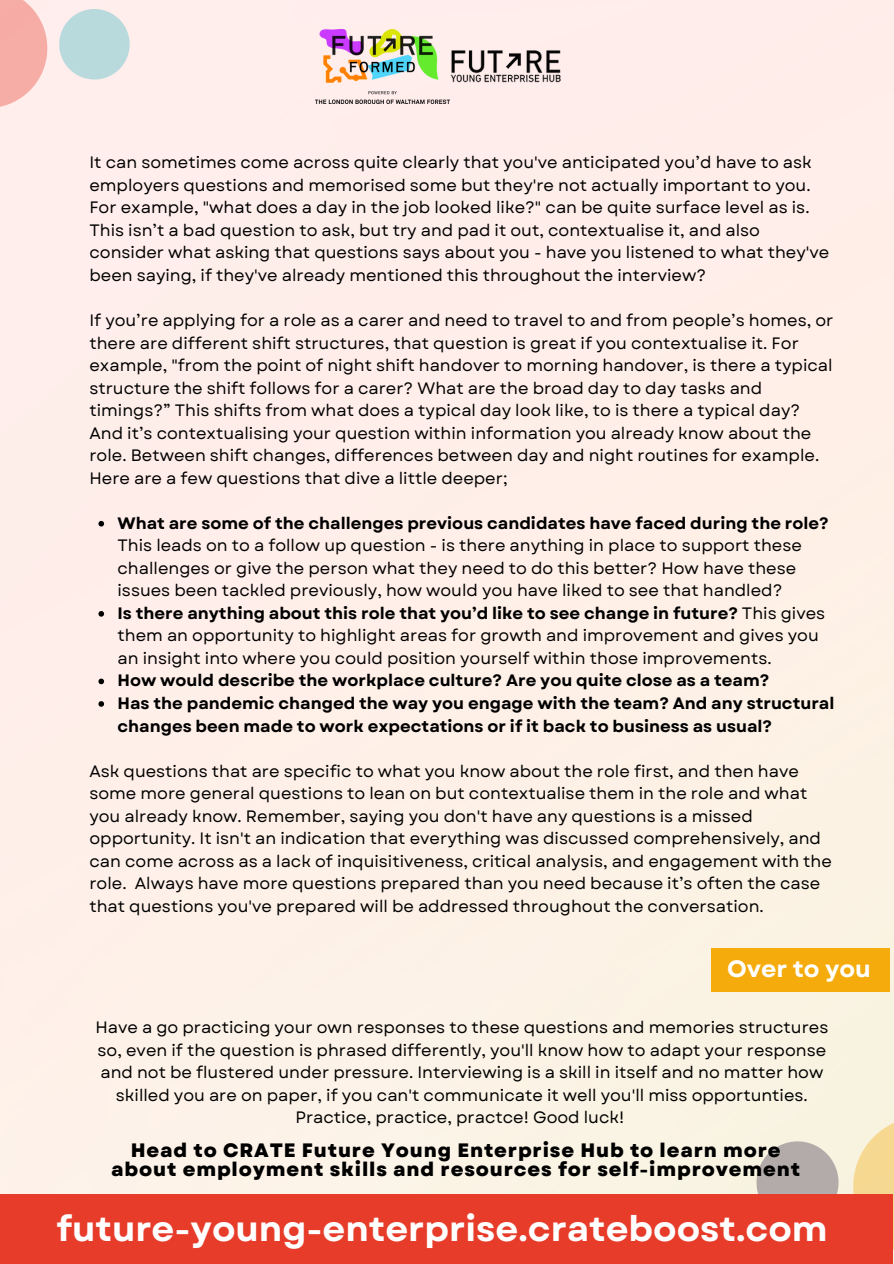
<style>
.page{position:relative;width:894px;height:1264px;background:#fff}
.page>*{position:absolute;margin:0;border:0;box-sizing:border-box;transform-origin:0 0}
.t1{font:700 35.25px "Garet";color:#fff}
.t2{font:700 23.55px "Garet";color:#fff}
.t3{font:800 19.35px/19.4px "Garet";letter-spacing:.045em;color:#000;text-align:center}
.t4{font:16.5px/22.5px "Garet";color:#000}
.t5{font:700 16.5px/22.5px "Garet";color:#000}
.s1{font-weight:700}
</style>
<div class="page">
<div style="left:0;top:0;width:893px;height:1193px;background:#feefe8"></div>
<svg style="left:0;top:0;width:130px;height:131px;background:#ecd9d7"></svg>
<svg style="left:743px;top:1087px;width:150px;height:176px;background:#e8dfc9"></svg>
<img style="left:315px;top:29px;width:134px;height:74px">
<img style="left:449px;top:50px;width:112px;height:33px">
<svg style="left:98px;top:521px;width:6px;height:5px"></svg>
<svg style="left:98px;top:611px;width:6px;height:5px"></svg>
<svg style="left:98px;top:678px;width:6px;height:6px"></svg>
<svg style="left:98px;top:701px;width:6px;height:5px"></svg>
<div style="left:711px;top:947px;width:178px;height:44px;background:#f4ab0b"></div>
<div style="left:0;top:1193px;width:892px;height:70px;background:#e83c2a"></div>
<p class="t4" style="left:89px;top:151px;width:741px">It can sometimes come across quite clearly that you've anticipated you’d have to ask employers questions and memorised some but they're not actually important to you.<br>For example, "what does a day in the job looked like?" can be quite surface level as is.<br>This isn’t a bad question to ask, but try and pad it out, contextualise it, and also consider what asking that questions says about you - have you listened to what they've been saying, if they've already mentioned this throughout the interview?</p>
<p class="t4" style="left:89px;top:309px;width:745px">If you’re applying for a role as a carer and need to travel to and from people’s homes, or there are different shift structures, that question is great if you contextualise it. For example, "from the point of night shift handover to morning handover, is there a typical structure the shift follows for a carer? What are the broad day to day tasks and timings?” This shifts from what does a typical day look like, to is there a typical day?<br>And it’s contextualising your question within information you already know about the role. Between shift changes, differences between day and night routines for example.<br>Here are a few questions that dive a little deeper;</p>
<p class="t5" style="left:117px;top:512px;width:712px">What are some of the challenges previous candidates have faced during the role?</p>
<p class="t4" style="left:117px;top:534px;width:709px">This leads on to a follow up question - is there anything in place to support these challenges or give the person what they need to do this better? How have these issues been tackled previously, how would you have liked to see that handled?<br><span class="s1">Is there anything about this role that you’d like to see change in future?</span> This gives them an opportunity to highlight areas for growth and improvement and gives you an insight into where you could position yourself within those improvements.</p>
<p class="t5" style="left:117px;top:669px;width:718px">How would describe the workplace culture? Are you quite close as a team?<br>Has the pandemic changed the way you engage with the team? And any structural changes been made to work expectations or if it back to business as usual?</p>
<p class="t4" style="left:89px;top:759px;width:743px">Ask questions that are specific to what you know about the role first, and then have some more general questions to lean on but contextualise them in the role and what you already know. Remember, saying you don't have any questions is a missed opportunity. It isn't an indication that everything was discussed comprehensively, and can come across as a lack of inquisitiveness, critical analysis, and engagement with the role. Always have more questions prepared than you need because it’s often the case that questions you've prepared will be addressed throughout the conversation.</p>
<h2 class="t2" style="left:726px;top:951px;width:145px">Over to you</h2>
<p class="t4" style="left:95px;top:1016px;width:734px;text-align:center">Have a go practicing your own responses to these questions and memories structures so, even if the question is phrased differently, you'll know how to adapt your response and not be flustered under pressure. Interviewing is a skill in itself and no matter how skilled you are on paper, if you can't communicate it well you'll miss opportunties.<br>Practice, practice, practce! Good luck!</p>
<p class="t3" style="left:111px;top:1140px;width:690px">Head to CRATE Future Young Enterprise Hub to learn more about employment skills and resources for self-improvement</p>
<h1 class="t1" style="left:56px;top:1202px;width:772px">future-young-enterprise.crateboost.com</h1>
</div>
